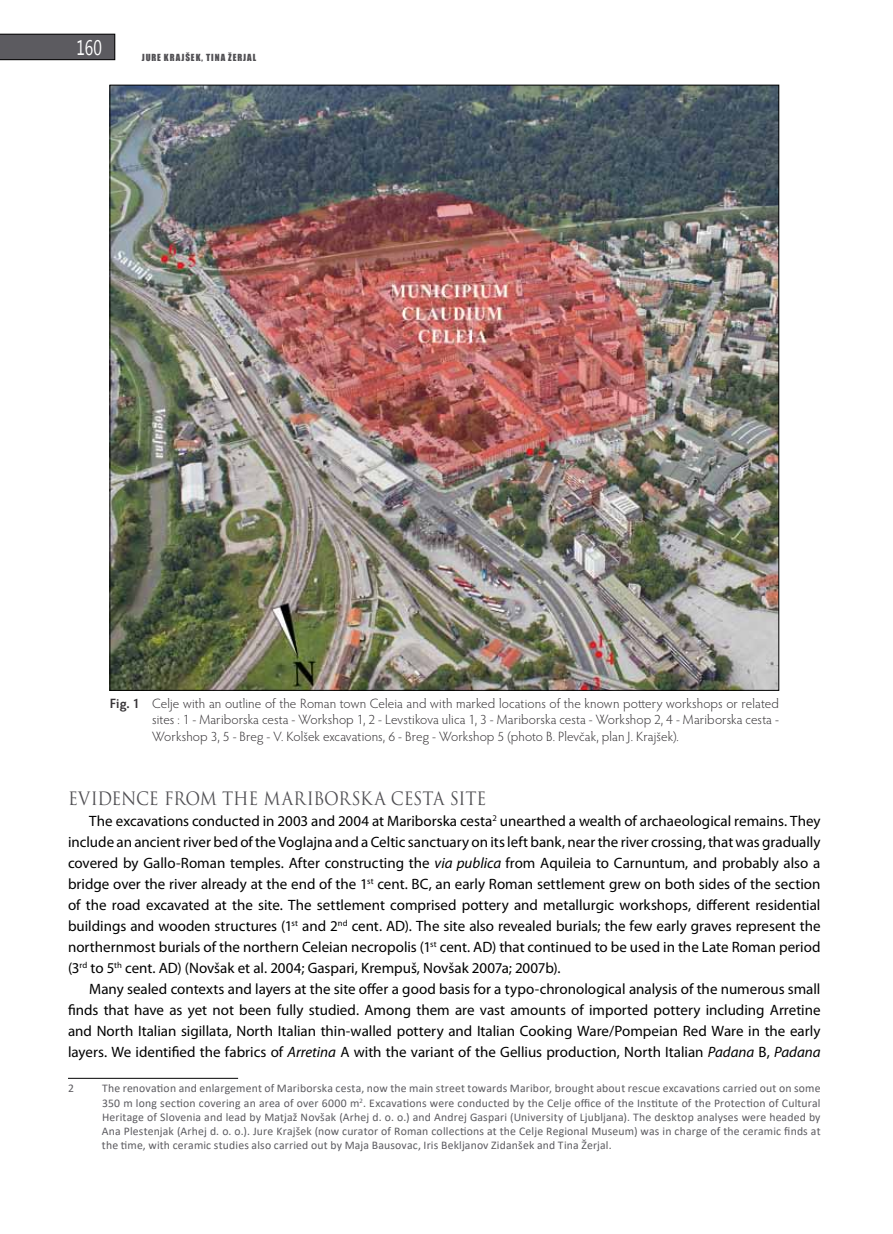
<style>
.page{position:relative;width:893px;height:1234px;background:#fff}
.page>*{position:absolute;margin:0;border:0;box-sizing:border-box;transform-origin:0 0}
.t1{font:21px "Microsoft New Tai Lue";color:#fff;scale:.75 1}
.t2{font:18px "Trajan Pro";color:#504f53;scale:.9 1}
.t3{font:15px/21px "Myriad Pro";color:#000;text-align:justify}
.t4{font:300 13.5px/16.5px "Hypatia Sans Pro";letter-spacing:.01em;color:#373437;text-align:justify}
.t5{font:11.7px/14.1px "Calibri";letter-spacing:.015em;color:#5c5b60;text-align:justify}
.t6{font:9px "Impact";letter-spacing:.11em;color:#504f53}
.s1{font-weight:600}
.s2{font-style:italic}
</style>
<div class="page">
<svg style="left:0;top:34px;width:115px;height:26px;background:#565559"></svg>
<hr style="left:68px;top:1077px;width:170px;height:1px;background:#000">
<img style="left:112px;top:87px;width:665px;height:601px">
<h1 class="t1" style="left:76px;top:35px;width:35px">160</h1>
<p class="t6" style="left:142px;top:50px;width:116px">JURE KRAJŠEK, TINA ŽERJAL</p>
<p class="t4" style="left:152px;top:694px;width:628px;text-indent:-43px"><span class="s1">Fig. 1</span> Celje with an outline of the Roman town Celeia and with marked locations of the known pottery workshops or related sites : 1 - Mariborska cesta - Workshop 1, 2 - Levstikova ulica 1, 3 - Mariborska cesta - Workshop 2, 4 - Mariborska cesta - Workshop 3, 5 - Breg - V. Kolšek excavations, 6 - Breg - Workshop 5 (photo B. Plevčak, plan J. Krajšek).</p>
<p class="t2" style="left:68px;top:786px;width:26px">EVIDENCE</p>
<p class="t2" style="left:164px;top:786px;width:16px">FROM</p>
<p class="t2" style="left:222px;top:786px;width:14px">THE</p>
<p class="t2" style="left:264px;top:786px;width:35px">MARIBORSKA</p>
<p class="t2" style="left:391px;top:786px;width:13px">CESTA</p>
<p class="t2" style="left:450px;top:786px;width:11px">SITE</p>
<p class="t3" style="left:68px;top:810px;width:754px;text-indent:21px">The excavations conducted in 2003 and 2004 at Mariborska cesta<sup>2</sup> unearthed a wealth of archaeological remains. They include an ancient river bed of the Voglajna and a Celtic sanctuary on its left bank, near the river crossing, that was gradually covered by Gallo-Roman temples. After constructing the <span class="s2">via publica</span> from Aquileia to Carnuntum, and probably also a bridge over the river already at the end of the 1<sup>st</sup> cent. BC, an early Roman settlement grew on both sides of the section of the road excavated at the site. The settlement comprised pottery and metallurgic workshops, different residential buildings and wooden structures (1<sup>st</sup> and 2<sup>nd</sup> cent. AD). The site also revealed burials; the few early graves represent the northernmost burials of the northern Celeian necropolis (1<sup>st</sup> cent. AD) that continued to be used in the Late Roman period (3<sup>rd</sup> to 5<sup>th</sup> cent. AD) (Novšak et al. 2004; Gaspari, Krempuš, Novšak 2007a; 2007b).</p>
<p class="t3" style="left:68px;top:978px;width:754px;text-indent:21px">Many sealed contexts and layers at the site offer a good basis for a typo-chronological analysis of the numerous small finds that have as yet not been fully studied. Among them are vast amounts of imported pottery including Arretine and North Italian sigillata, North Italian thin-walled pottery and Italian Cooking Ware/Pompeian Red Ware in the early layers. We identified the fabrics of <span class="s2">Arretina</span> A with the variant of the Gellius production, North Italian <span class="s2">Padana</span> B, <span class="s2">Padana</span></p>
<p class="t5" style="left:68px;top:1080px;width:7px">2</p>
<p class="t5" style="left:102px;top:1080px;width:720px">The renovation and enlargement of Mariborska cesta, now the main street towards Maribor, brought about rescue excavations carried out on some 350 m long section covering an area of over 6000 m<sup>2</sup>. Excavations were conducted by the Celje office of the Institute of the Protection of Cultural Heritage of Slovenia and lead by Matjaž Novšak (Arhej d. o. o.) and Andrej Gaspari (U niversity of Ljubljana). The desktop analyses were headed by Ana Plestenjak (Arhej d. o. o.). Jure Krajšek (now curator of Roman collections at the Celje Regional Museum) was in charge of the ceramic finds at the time, with ceramic studies also carried out by Maja Bausovac, Iris Bekljanov Zidanšek and Tina Žerjal.</p>
</div>
